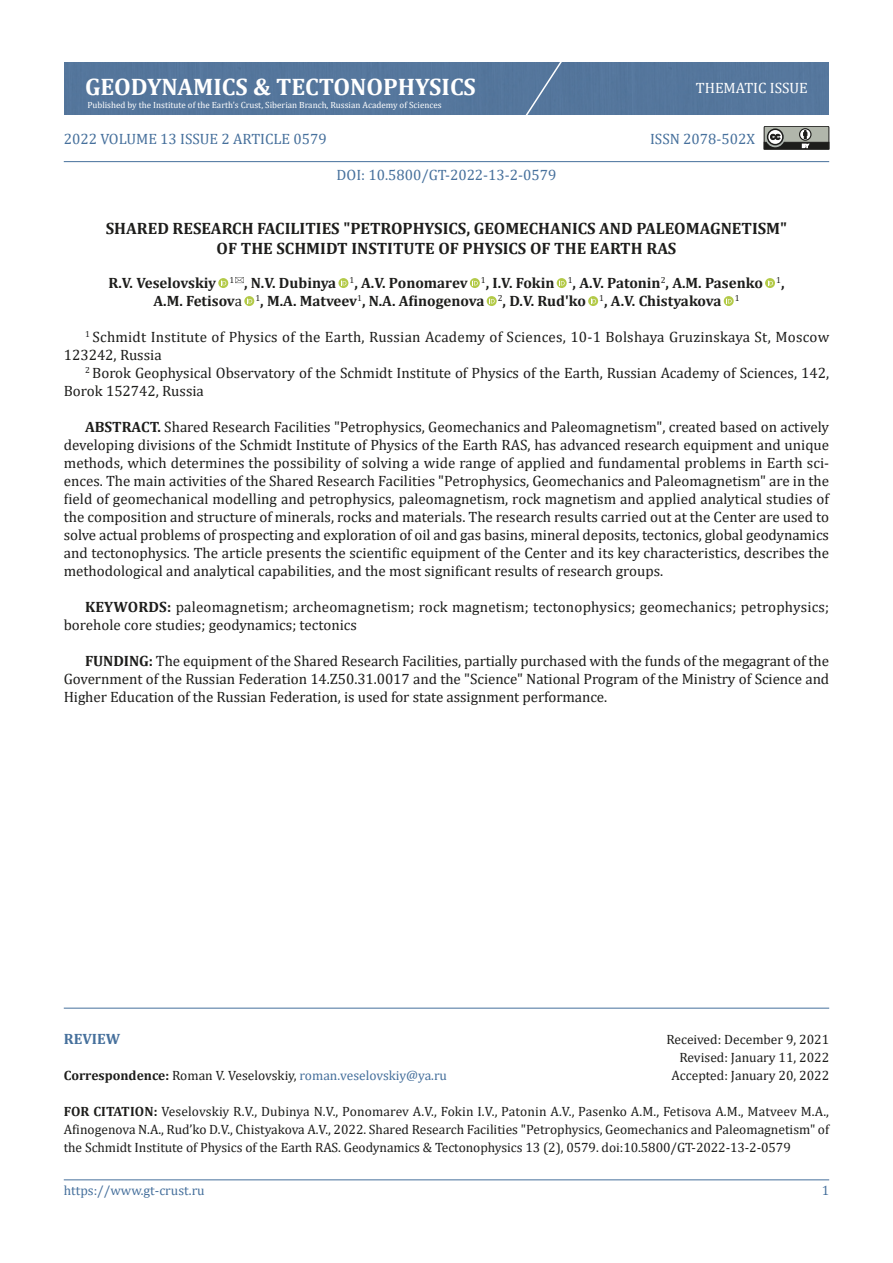
<style>
.page{position:relative;width:893px;height:1263px;background:#fff}
.page>*{position:absolute;margin:0;border:0;box-sizing:border-box;transform-origin:0 0}
.t1{font:700 24px "Cambria";color:#fff}
.t2{font:700 16.5px/19.8px "Cambria";color:#1d1d1b;text-align:center}
.t3{font:15px/18px "Cambria";color:#1d1d1b}
.t4{font:700 15px/18px "Cambria";color:#1d1d1b;text-align:center}
.t5{font:15px "Cambria";color:#46709c}
.t6{font:15px "Cambria";color:#fff}
.t7{font:700 15px "Cambria";color:#46709c}
.t8{font:13.5px/18px "Cambria";letter-spacing:-.005em;color:#1d1d1b;text-align:right}
.t9{font:13.5px "Cambria";color:#46709c}
.t10{font:9px "Cambria";color:#fff}
.s1{font-weight:400}
.s2{font-weight:700}
.s3{font-weight:700;color:#1d1d1b}
.s4{color:#1d1d1b}
</style>
<div class="page">
<hr style="left:64px;top:161px;width:765px;height:1px;background:#46709c">
<div style="left:64px;top:62px;width:765px;height:53px;background:#55769c"></div>
<div style="left:522px;top:62px;width:44px;height:53px;background:#55769c"></div>
<hr style="left:64px;top:1179px;width:765px;height:1px;background:#46709c">
<svg style="left:764px;top:126px;width:65px;height:23px"></svg>
<hr style="left:64px;top:1008px;width:765px;height:1px;background:#46709c">
<svg style="left:235px;top:277px;width:9px;height:7px"></svg>
<svg style="left:218px;top:278px;width:10px;height:10px"></svg>
<svg style="left:221px;top:280px;width:5px;height:5px"></svg>
<svg style="left:244px;top:296px;width:10px;height:10px"></svg>
<svg style="left:247px;top:298px;width:5px;height:5px"></svg>
<svg style="left:338px;top:278px;width:10px;height:10px"></svg>
<svg style="left:341px;top:280px;width:5px;height:5px"></svg>
<svg style="left:470px;top:278px;width:10px;height:10px"></svg>
<svg style="left:473px;top:280px;width:5px;height:5px"></svg>
<svg style="left:557px;top:278px;width:10px;height:10px"></svg>
<svg style="left:559px;top:280px;width:6px;height:5px"></svg>
<svg style="left:588px;top:296px;width:10px;height:10px"></svg>
<svg style="left:591px;top:298px;width:5px;height:5px"></svg>
<svg style="left:487px;top:296px;width:10px;height:10px"></svg>
<svg style="left:489px;top:298px;width:6px;height:5px"></svg>
<svg style="left:724px;top:296px;width:10px;height:10px"></svg>
<svg style="left:726px;top:298px;width:6px;height:5px"></svg>
<svg style="left:765px;top:278px;width:10px;height:10px"></svg>
<svg style="left:768px;top:280px;width:5px;height:5px"></svg>
<h1 class="t1" style="left:85px;top:70px;width:392px">GEODYNAMICS &amp; TECTONOPHYSICS</h1>
<p class="t6" style="left:696px;top:79px;width:114px">THEMATIC ISSUE</p>
<p class="t10" style="left:87px;top:100px;width:356px">Published by the Institute of the Earth’s Crust, Siberian Branch, Russian Academy of Sciences</p>
<p class="t5" style="left:64px;top:130px;width:265px">2022 VOLUME 13 ISSUE 2 ARTICLE 0579</p>
<p class="t5" style="left:337px;top:166px;width:221px">DOI: 10.5800/GT-2022-13-2-0579</p>
<p class="t5" style="left:650px;top:130px;width:106px">ISSN 2078-502X</p>
<p class="t2" style="left:106px;top:218px;width:683px">SHARED RESEARCH FACILITIES "PETROPHYSICS, GEOMECHANICS AND PALEOMAGNETISM"<br>OF THE SCHMIDT INSTITUTE OF PHYSICS OF THE EARTH RAS</p>
<p class="t4" style="left:108px;top:273px;width:678px">R.V. Veselovskiy <sup>1</sup> , N.V. Dubinya <sup>1</sup>, A.V. Ponomarev <sup>1</sup>, I.V. Fokin <sup>1</sup>, A.V. Patonin<sup>2</sup>, A.M. Pasenko <sup>1</sup>,<br>A.M. Fetisov<span class="s1">a</span> <sup>1</sup>, M.A. Matveev<sup>1</sup>, N.A. Afinogenova <sup>2</sup>, D.V. Rud'ko <sup>1</sup>, A.V. Chistyakova <sup>1</sup></p>
<p class="t3" style="left:64px;top:328px;width:767px;text-indent:21px"><sup>1</sup> Schmidt Institute of Physics of the Earth, Russian Academy of Sciences, 10-1 Bolshaya Gruzinskaya St, Moscow<br>123242, Russia</p>
<p class="t3" style="left:64px;top:364px;width:767px;text-indent:21px"><sup>2</sup> Borok Geophysical Observatory of the Schmidt Institute of Physics of the Earth, Russian Academy of Sciences, 142,<br>Borok 152742, Russia</p>
<p class="t3" style="left:64px;top:418px;width:767px;text-align:justify;text-indent:21px"><span class="s2">ABSTRACT.</span> Shared Research Facilities "Petrophysics, Geomechanics and Paleomagnetism", created based on actively developing divisions of the Schmidt Institute of Physics of the Earth RAS, has advanced research equipment and unique methods, which determines the possibility of solving a wide range of applied and fundamental problems in Earth sci&shy;ences. The main activities of the Shared Research Facilities "Petrophysics, Geomechanics and Paleomagnetism" are in the field of geomechanical modelling and petrophysics, paleomagnetism, rock magnetism and applied analytical studies of the composition and structure of minerals, rocks and materials. The research results carried out at the Center are used to solve actual problems of prospecting and exploration of oil and gas basins, mineral deposits, tectonics, global geodynamics and tectonophysics. The article presents the scientific equipment of the Center and its key characteristics, describes the methodological and analytical capabilities, and the most significant results of research groups.</p>
<p class="t3" style="left:64px;top:598px;width:767px;text-indent:21px"><span class="s2">KEYWORDS:</span> paleomagnetism; archeomagnetism; rock magnetism; tectonophysics; geomechanics; petrophysics; borehole core studies; geodynamics; tectonics</p>
<p class="t3" style="left:64px;top:652px;width:767px;text-align:justify;text-indent:21px"><span class="s2">FUNDING:</span> The equipment of the Shared Research Facilities, partially purchased with the funds of the megagrant of the Government of the Russian Federation 14.Z50.31.0017 and the "Science" National Program of the Ministry of Science and Higher Education of the Russian Federation, is used for state assignment performance.</p>
<p class="t7" style="left:64px;top:1028px;width:58px">REVIEW</p>
<p class="t8" style="left:666px;top:1030px;width:164px">Received: December 9, 2021<br>Revised: January 11, 2022</p>
<p class="t9" style="left:64px;top:1067px;width:385px"><span class="s3">Correspondence:</span> <span class="s4">Roman V. Veselovskiy,</span> roman.veselovskiy@ya.ru</p>
<p class="t8" style="left:672px;top:1066px;width:159px">Accepted: January 20, 2022</p>
<p class="t8" style="left:64px;top:1102px;width:767px;text-align:justify"><span class="s2">FOR CITATION:</span> Veselovskiy R.V., Dubinya N.V., Ponomarev A.V., Fokin I.V., Patonin A.V., Pasenko A.M., Fetisova A.M., Matveev M.A., Afinogenova N.A., Rud’ko D.V., Chistyakova A.V., 2022. Shared Research Facilities "Petrophysics, Geomechanics and Paleomagnetism" of the Schmidt Institute of Physics of the Earth RAS. Geodynamics &amp; Tectonophysics 13 (2), 0579. doi:10.5800/GT-2022-13-2-0579</p>
<p class="t9" style="left:64px;top:1183px;width:142px">https://www.gt-crust.ru</p>
<p class="t9" style="left:822px;top:1183px;width:9px">1</p>
</div>
